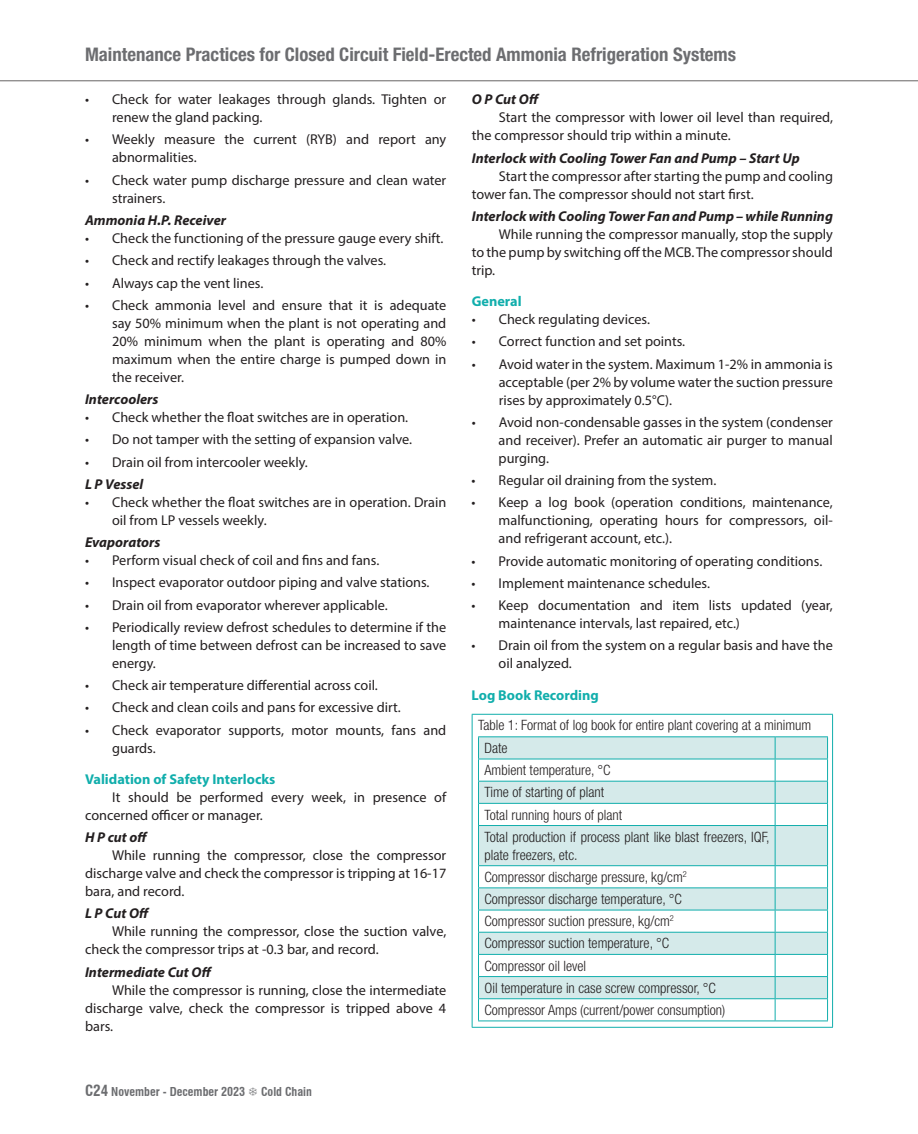
<style>
.page{position:relative;width:918px;height:1134px;background:#fff}
.page>*{position:absolute;margin:0;border:0;box-sizing:border-box;transform-origin:0 0}
.t1{font:700 condensed 18.75px "Helvetica Neue LT Std";color:#6c6d70}
.t2{font:14.25px/18px "Myriad Pro";color:#231f20}
.t3{font:300 condensed 14.25px/22.2px "Helvetica Neue LT Std";color:#231f20}
.t4{font:italic 700 14.25px "Myriad Pro";color:#231f20}
.t5{font:700 14.25px "Myriad Pro";color:#11aeac}
.t6{font:700 condensed 12px "Swiss 721 BT";color:#6c6d70}
.s1{font-size:15px}
</style>
<div class="page">
<hr style="left:0;top:80px;width:918px;height:1px;background:#231f20">
<hr style="left:472px;top:714px;width:361px;height:1px;background:#11aeac">
<hr style="left:472px;top:715px;width:1px;height:312px;background:#11aeac">
<hr style="left:832px;top:715px;width:1px;height:312px;background:#11aeac">
<hr style="left:472px;top:1027px;width:361px;height:1px;background:#11aeac">
<svg style="left:479px;top:737px;width:348px;height:261px;fill:#d5eaea"></svg>
<hr style="left:478px;top:736px;width:297px;height:1px;background:#11aeac">
<hr style="left:775px;top:736px;width:53px;height:1px;background:#11aeac">
<hr style="left:478px;top:759px;width:297px;height:1px;background:#11aeac">
<hr style="left:775px;top:759px;width:53px;height:1px;background:#11aeac">
<hr style="left:478px;top:781px;width:297px;height:1px;background:#11aeac">
<hr style="left:775px;top:781px;width:53px;height:1px;background:#11aeac">
<hr style="left:478px;top:803px;width:297px;height:1px;background:#11aeac">
<svg style="left:478px;top:737px;width:1px;height:88px"></svg>
<hr style="left:775px;top:803px;width:53px;height:1px;background:#11aeac">
<svg style="left:775px;top:737px;width:1px;height:88px"></svg>
<svg style="left:827px;top:737px;width:1px;height:88px"></svg>
<hr style="left:478px;top:825px;width:297px;height:1px;background:#11aeac">
<hr style="left:478px;top:826px;width:1px;height:39px;background:#11aeac">
<hr style="left:775px;top:825px;width:53px;height:1px;background:#11aeac">
<hr style="left:775px;top:826px;width:1px;height:39px;background:#11aeac">
<hr style="left:827px;top:826px;width:1px;height:39px;background:#11aeac">
<hr style="left:478px;top:865px;width:297px;height:1px;background:#11aeac">
<hr style="left:775px;top:865px;width:53px;height:1px;background:#11aeac">
<hr style="left:478px;top:888px;width:297px;height:1px;background:#11aeac">
<hr style="left:775px;top:888px;width:53px;height:1px;background:#11aeac">
<hr style="left:478px;top:910px;width:297px;height:1px;background:#11aeac">
<hr style="left:775px;top:910px;width:53px;height:1px;background:#11aeac">
<hr style="left:478px;top:932px;width:297px;height:1px;background:#11aeac">
<hr style="left:775px;top:932px;width:53px;height:1px;background:#11aeac">
<hr style="left:478px;top:954px;width:297px;height:1px;background:#11aeac">
<hr style="left:775px;top:954px;width:53px;height:1px;background:#11aeac">
<hr style="left:478px;top:976px;width:297px;height:1px;background:#11aeac">
<hr style="left:775px;top:976px;width:53px;height:1px;background:#11aeac">
<hr style="left:478px;top:998px;width:297px;height:1px;background:#11aeac">
<svg style="left:478px;top:866px;width:1px;height:155px"></svg>
<hr style="left:775px;top:998px;width:53px;height:1px;background:#11aeac">
<svg style="left:775px;top:866px;width:1px;height:155px"></svg>
<svg style="left:827px;top:866px;width:1px;height:155px"></svg>
<hr style="left:478px;top:1021px;width:297px;height:1px;background:#11aeac">
<hr style="left:775px;top:1021px;width:53px;height:1px;background:#11aeac">
<h1 class="t1" style="left:85px;top:43px;width:653px">Maintenance Practices for Closed Circuit Field-Erected Ammonia Refrigeration Systems</h1>
<p class="t2" style="left:112px;top:90px;width:336px;text-indent:-27px">• Check for water leakages through glands. Tighten or renew the gland packing.</p>
<p class="t2" style="left:112px;top:130px;width:336px;text-indent:-27px">• Weekly measure the current (RYB) and report any abnormalities.</p>
<p class="t2" style="left:112px;top:171px;width:336px;text-indent:-27px">• Check water pump discharge pressure and clean water strainers.</p>
<p class="t4" style="left:85px;top:211px;width:143px">Ammonia H.P. Receiver</p>
<p class="t2" style="left:85px;top:229px;width:360px">• Check the functioning of the pressure gauge every shift.</p>
<p class="t2" style="left:85px;top:251px;width:303px">• Check and rectify leakages through the valves.</p>
<p class="t2" style="left:85px;top:274px;width:180px">• Always cap the vent lines.</p>
<p class="t2" style="left:112px;top:296px;width:336px;text-align:justify;text-indent:-27px">• Check ammonia level and ensure that it is adequate say 50% minimum when the plant is not operating and 20% minimum when the plant is operating and 80% maximum when the entire charge is pumped down in the receiver.</p>
<p class="t4" style="left:85px;top:390px;width:75px">Intercoolers</p>
<p class="t2" style="left:85px;top:408px;width:325px">• Check whether the float switches are in operation.</p>
<p class="t2" style="left:85px;top:430px;width:328px">• Do not tamper with the setting of expansion valve.</p>
<p class="t2" style="left:85px;top:453px;width:224px">• Drain oil from intercooler weekly.</p>
<p class="t4" style="left:85px;top:475px;width:60px">L P Vessel</p>
<p class="t2" style="left:112px;top:493px;width:336px;text-indent:-27px">• Check whether the float switches are in operation. Drain oil from LP vessels weekly.</p>
<p class="t4" style="left:85px;top:533px;width:77px">Evaporators</p>
<p class="t2" style="left:85px;top:551px;width:296px">• Perform visual check of coil and fins and fans.</p>
<p class="t2" style="left:85px;top:573px;width:346px">• Inspect evaporator outdoor piping and valve stations.</p>
<p class="t2" style="left:85px;top:596px;width:304px">• Drain oil from evaporator wherever applicable.</p>
<p class="t2" style="left:112px;top:618px;width:336px;text-align:justify;text-indent:-27px">• Periodically review defrost schedules to determine if the length of time between defrost can be increased to save energy.</p>
<p class="t2" style="left:85px;top:676px;width:294px">• Check air temperature differential across coil.</p>
<p class="t2" style="left:85px;top:698px;width:317px">• Check and clean coils and pans for excessive dirt.</p>
<p class="t2" style="left:112px;top:721px;width:336px;text-indent:-27px">• Check evaporator supports, motor mounts, fans and guards.</p>
<p class="t5" style="left:85px;top:770px;width:192px">Validation of Safety Interlocks</p>
<p class="t2" style="left:85px;top:788px;width:363px;text-indent:27px">It should be performed every week, in presence of concerned officer or manager.</p>
<p class="t4" style="left:85px;top:828px;width:64px">H P cut off</p>
<p class="t2" style="left:85px;top:846px;width:363px;text-align:justify;text-indent:27px">While running the compressor, close the compressor discharge valve and check the compressor is tripping at 16-17 bara, and record.</p>
<p class="t4" style="left:85px;top:904px;width:66px">L P Cut Off</p>
<p class="t2" style="left:85px;top:922px;width:363px;text-indent:27px">While running the compressor, close the suction valve, check the compressor trips at -0.3 bar, and record.</p>
<p class="t4" style="left:85px;top:963px;width:129px">Intermediate Cut Off</p>
<p class="t2" style="left:85px;top:981px;width:363px;text-align:justify;text-indent:27px">While the compressor is running, close the intermediate discharge valve, check the compressor is tripped above 4 bars.</p>
<p class="t6" style="left:85px;top:1084px;width:162px"><span class="s1">C24</span> November - December 2023</p>
<p class="t6" style="left:261px;top:1084px;width:52px">Cold Chain</p>
<p class="t4" style="left:472px;top:90px;width:69px">O P Cut Off</p>
<p class="t2" style="left:472px;top:108px;width:363px;text-indent:27px">Start the compressor with lower oil level than required, the compressor should trip within a minute.</p>
<p class="t4" style="left:472px;top:148px;width:330px">Interlock with Cooling Tower Fan and Pump – Start Up</p>
<p class="t2" style="left:472px;top:167px;width:363px;text-indent:27px">Start the compressor after starting the pump and cooling tower fan. The compressor should not start first.</p>
<p class="t4" style="left:472px;top:207px;width:363px">Interlock with Cooling Tower Fan and Pump – while Running</p>
<p class="t2" style="left:472px;top:225px;width:363px;text-align:justify;text-indent:27px">While running the compressor manually, stop the supply to the pump by switching off the MCB.The compressor should trip.</p>
<p class="t5" style="left:472px;top:292px;width:51px">General</p>
<p class="t2" style="left:472px;top:310px;width:180px">• Check regulating devices.</p>
<p class="t2" style="left:472px;top:332px;width:215px">• Correct function and set points.</p>
<p class="t2" style="left:499px;top:355px;width:336px;text-align:justify;text-indent:-27px">• Avoid water in the system. Maximum 1-2% in ammonia is acceptable (per 2% by volume water the suction pressure rises by approximately 0.5°C).</p>
<p class="t2" style="left:499px;top:413px;width:336px;text-align:justify;text-indent:-27px">• Avoid non-condensable gasses in the system (condenser and receiver). Prefer an automatic air purger to manual purging.</p>
<p class="t2" style="left:472px;top:471px;width:246px">• Regular oil draining from the system.</p>
<p class="t2" style="left:499px;top:493px;width:336px;text-align:justify;text-indent:-27px">• Keep a log book (operation conditions, maintenance, malfunctioning, operating hours for compressors, oil&shy;and refrigerant account, etc.).</p>
<p class="t2" style="left:472px;top:552px;width:352px">• Provide automatic monitoring of operating conditions.</p>
<p class="t2" style="left:472px;top:574px;width:240px">• Implement maintenance schedules.</p>
<p class="t2" style="left:499px;top:596px;width:336px;text-indent:-27px">• Keep documentation and item lists updated (year, maintenance intervals, last repaired, etc.)</p>
<p class="t2" style="left:499px;top:636px;width:336px;text-indent:-27px">• Drain oil from the system on a regular basis and have the oil analyzed.</p>
<p class="t5" style="left:472px;top:686px;width:129px">Log Book Recording</p>
<p class="t3" style="left:485px;top:714px;width:328px;text-indent:-6px">Table 1: Format of log book for entire plant covering at a minimum Date<br>Ambient temperature, °C<br>Time of starting of plant<br>Total running hours of plant<br>Total production if process plant like blast freezers, IQF,</p>
<p class="t3" style="left:485px;top:843px;width:242px">plate freezers, etc.<br>Compressor discharge pressure, kg/cm<sup>2<br></sup>Compressor discharge temperature, °C Compressor suction pressure, kg/cm<sup>2<br></sup>Compressor suction temperature, °C Compressor oil level<br>Oil temperature in case screw compressor, °C Compressor Amps (current/power consumption)</p>
</div>
